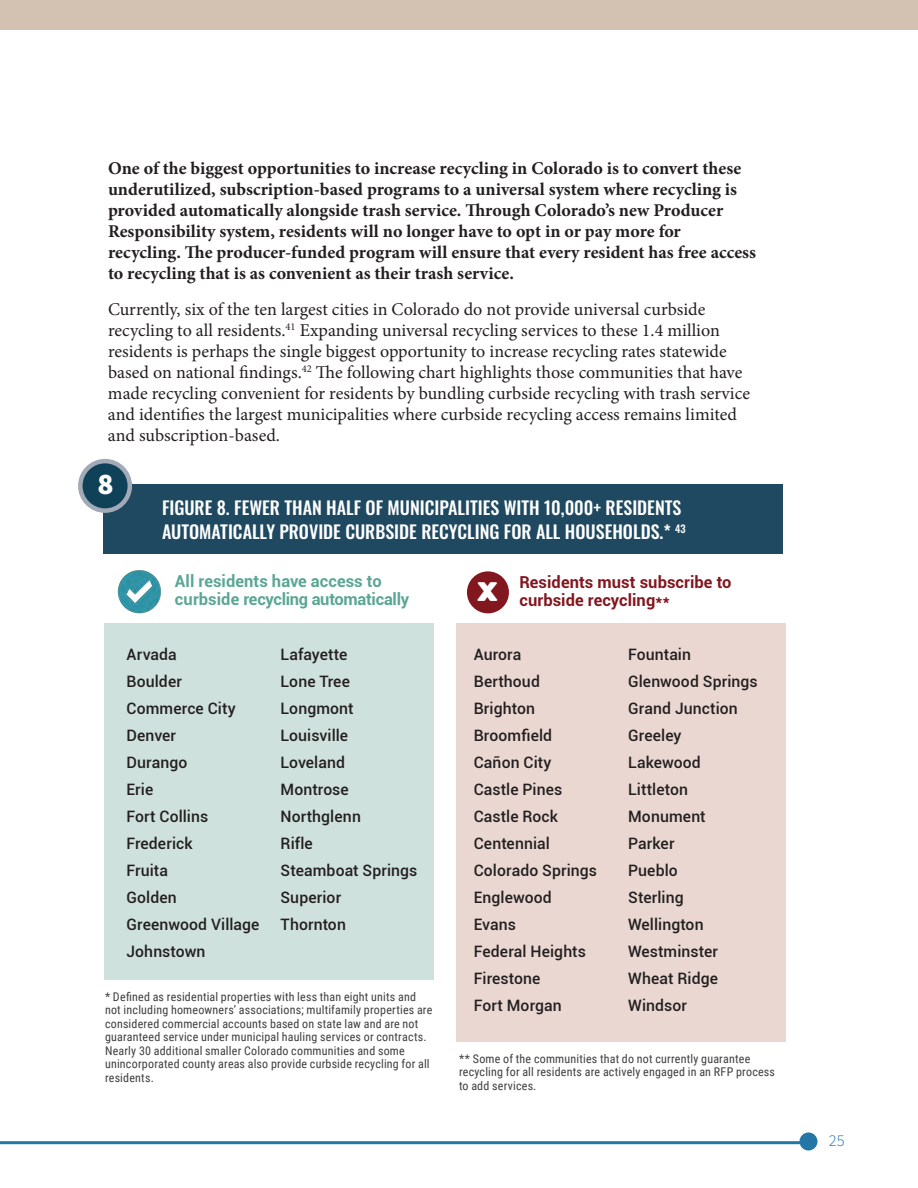
<style>
.page{position:relative;width:918px;height:1188px;background:#fff}
.page>*{position:absolute;margin:0;border:0;box-sizing:border-box;transform-origin:0 0}
.t1{font:900 30px "Source Sans Pro";color:#fff}
.Heading_2__Text_Chap{font:27px "Aquino Demo";color:#fff}
.Normal__Web{font:18px/21px "Minion Pro";color:#231f20}
.Normal__Web-2{font:700 18px/21px "Minion Pro";color:#231f20}
.Normal__Web-3{font:500 18px/24px "Oswald";color:#fff}
.Heading_2__Text_Chap-2{font:700 16.5px/18px "Roboto";letter-spacing:-.005em;color:#5ba695}
.Heading_2__Text_Chap-3{font:700 16.5px/18px "Roboto";letter-spacing:.005em;color:#83171f}
.t2{font:300 16.5px "Source Sans Pro";color:#2377a7}
.t3{font:500 15.75px "Roboto";letter-spacing:.005em;color:#231f20}
.Footnotes{font:12px/13.5px "Roboto Condensed";letter-spacing:.015em;color:#3e3e3f}
</style>
<div class="page">
<hr style="left:0;top:1141px;width:808px;height:3px;background:#2377a7">
<div style="left:800px;top:1133px;width:17px;height:17px;background:#2377a7;border-radius:50%"></div>
<div style="left:800px;top:1132px;width:18px;height:18px;border:2px solid #2377a7;border-radius:50%"></div>
<div style="left:0;top:0;width:918px;height:30px;background:#d3c1b2"></div>
<div style="left:104px;top:484px;width:679px;height:70px;background:#1f4961"></div>
<div style="left:104px;top:623px;width:330px;height:356px;background:#cfe1dc"></div>
<div style="left:456px;top:623px;width:330px;height:418px;background:#ead7d1"></div>
<img style="left:117px;top:570px;width:45px;height:44px">
<div style="left:467px;top:571px;width:42px;height:42px;background:#83171f;border-radius:50%"></div>
<div style="left:80px;top:461px;width:50px;height:50px;background:#0f4258;border-radius:50%"></div>
<div style="left:78px;top:459px;width:54px;height:54px;border:4px solid #a2aab7;border-radius:50%"></div>
<p class="Normal__Web-2" style="left:108px;top:158px;width:650px">One of the biggest opportunities to increase recycling in Colorado is to convert these underutilized, subscription-based programs to a universal system where recycling is provided automatically alongside trash service. Through Colorado’s new Producer Responsibility system, residents will no longer have to opt in or pay more for recycling. The producer-funded program will ensure that every resident has free access to recycling that is as convenient as their trash service.</p>
<p class="Normal__Web" style="left:108px;top:299px;width:644px">Currently, six of the ten largest cities in Colorado do not provide universal curbside recycling to all residents.<sup>41</sup> Expanding universal recycling services to these 1.4 million residents is perhaps the single biggest opportunity to increase recycling rates statewide based on national findings.<sup>42</sup> The following chart highlights those communities that have made recycling convenient for residents by bundling curbside recycling with trash service and identifies the largest municipalities where curbside recycling access remains limited and subscription-based.</p>
<p class="t1" style="left:98px;top:463px;width:18px">8</p>
<p class="Normal__Web-3" style="left:162px;top:497px;width:525px">FIGURE 8. FEWER THAN HALF OF MUNICIPALITIES WITH 10,000+ RESIDENTS<br>AUTOMATICALLY PROVIDE CURBSIDE RECYCLING FOR ALL HOUSEHOLDS.* <sup>43</sup></p>
<p class="Heading_2__Text_Chap-2" style="left:175px;top:571px;width:236px">All residents have access to curbside recycling automatically</p>
<p class="Heading_2__Text_Chap" style="left:477px;top:571px;width:23px">X</p>
<p class="t3" style="left:281px;top:643px;width:68px">Lafayette</p>
<p class="t3" style="left:281px;top:670px;width:71px">Lone Tree</p>
<p class="t3" style="left:281px;top:697px;width:75px">Longmont</p>
<p class="t3" style="left:281px;top:724px;width:69px">Louisville</p>
<p class="t3" style="left:281px;top:751px;width:66px">Loveland</p>
<p class="t3" style="left:281px;top:778px;width:70px">Montrose</p>
<p class="t3" style="left:281px;top:805px;width:82px">Northglenn</p>
<p class="t3" style="left:281px;top:832px;width:34px">Rifle</p>
<p class="t3" style="left:281px;top:859px;width:138px">Steamboat Springs</p>
<p class="t3" style="left:281px;top:886px;width:62px">Superior</p>
<p class="t3" style="left:281px;top:913px;width:67px">Thornton</p>
<p class="Heading_2__Text_Chap-3" style="left:519px;top:573px;width:214px">Residents must subscribe to curbside recycling**</p>
<p class="t3" style="left:127px;top:643px;width:52px">Arvada</p>
<p class="t3" style="left:127px;top:670px;width:57px">Boulder</p>
<p class="t3" style="left:127px;top:697px;width:111px">Commerce City</p>
<p class="t3" style="left:127px;top:724px;width:51px">Denver</p>
<p class="t3" style="left:127px;top:751px;width:62px">Durango</p>
<p class="t3" style="left:127px;top:778px;width:28px">Erie</p>
<p class="t3" style="left:127px;top:805px;width:83px">Fort Collins</p>
<p class="t3" style="left:127px;top:832px;width:68px">Frederick</p>
<p class="t3" style="left:127px;top:859px;width:43px">Fruita</p>
<p class="t3" style="left:127px;top:886px;width:52px">Golden</p>
<p class="t3" style="left:127px;top:913px;width:134px">Greenwood Village</p>
<p class="t3" style="left:127px;top:940px;width:80px">Johnstown</p>
<p class="t3" style="left:628px;top:643px;width:64px">Fountain</p>
<p class="t3" style="left:628px;top:670px;width:131px">Glenwood Springs</p>
<p class="t3" style="left:628px;top:697px;width:111px">Grand Junction</p>
<p class="t3" style="left:628px;top:724px;width:55px">Greeley</p>
<p class="t3" style="left:628px;top:751px;width:74px">Lakewood</p>
<p class="t3" style="left:628px;top:778px;width:61px">Littleton</p>
<p class="t3" style="left:628px;top:805px;width:79px">Monument</p>
<p class="t3" style="left:628px;top:832px;width:48px">Parker</p>
<p class="t3" style="left:628px;top:859px;width:51px">Pueblo</p>
<p class="t3" style="left:628px;top:886px;width:57px">Sterling</p>
<p class="t3" style="left:628px;top:913px;width:77px">Wellington</p>
<p class="t3" style="left:628px;top:940px;width:91px">Westminster</p>
<p class="t3" style="left:628px;top:967px;width:91px">Wheat Ridge</p>
<p class="t3" style="left:628px;top:994px;width:60px">Windsor</p>
<p class="t3" style="left:474px;top:643px;width:49px">Aurora</p>
<p class="t3" style="left:474px;top:670px;width:68px">Berthoud</p>
<p class="t3" style="left:474px;top:697px;width:63px">Brighton</p>
<p class="t3" style="left:474px;top:724px;width:80px">Broomfield</p>
<p class="t3" style="left:474px;top:751px;width:79px">Cañon City</p>
<p class="t3" style="left:474px;top:778px;width:90px">Castle Pines</p>
<p class="t3" style="left:474px;top:805px;width:86px">Castle Rock</p>
<p class="t3" style="left:474px;top:832px;width:78px">Centennial</p>
<p class="t3" style="left:474px;top:859px;width:125px">Colorado Springs</p>
<p class="t3" style="left:474px;top:886px;width:79px">Englewood</p>
<p class="t3" style="left:474px;top:913px;width:44px">Evans</p>
<p class="t3" style="left:474px;top:940px;width:114px">Federal Heights</p>
<p class="t3" style="left:474px;top:967px;width:68px">Firestone</p>
<p class="t3" style="left:474px;top:994px;width:90px">Fort Morgan</p>
<p class="Footnotes" style="left:105px;top:989px;width:329px">* Defined as residential properties with less than eight units and not including homeowners’ associations; multifamily properties are considered commercial accounts based on state law and are not guaranteed service under municipal hauling services or contracts.<br>Nearly 30 additional smaller Colorado communities and some unincorporated county areas also provide curbside recycling for all residents.</p>
<p class="Footnotes" style="left:459px;top:1051px;width:318px">** Some of the communities that do not currently guarantee recycling for all residents are actively engaged in an RFP process to add services.</p>
<p class="t2" style="left:829px;top:1130px;width:18px">25</p>
</div>
